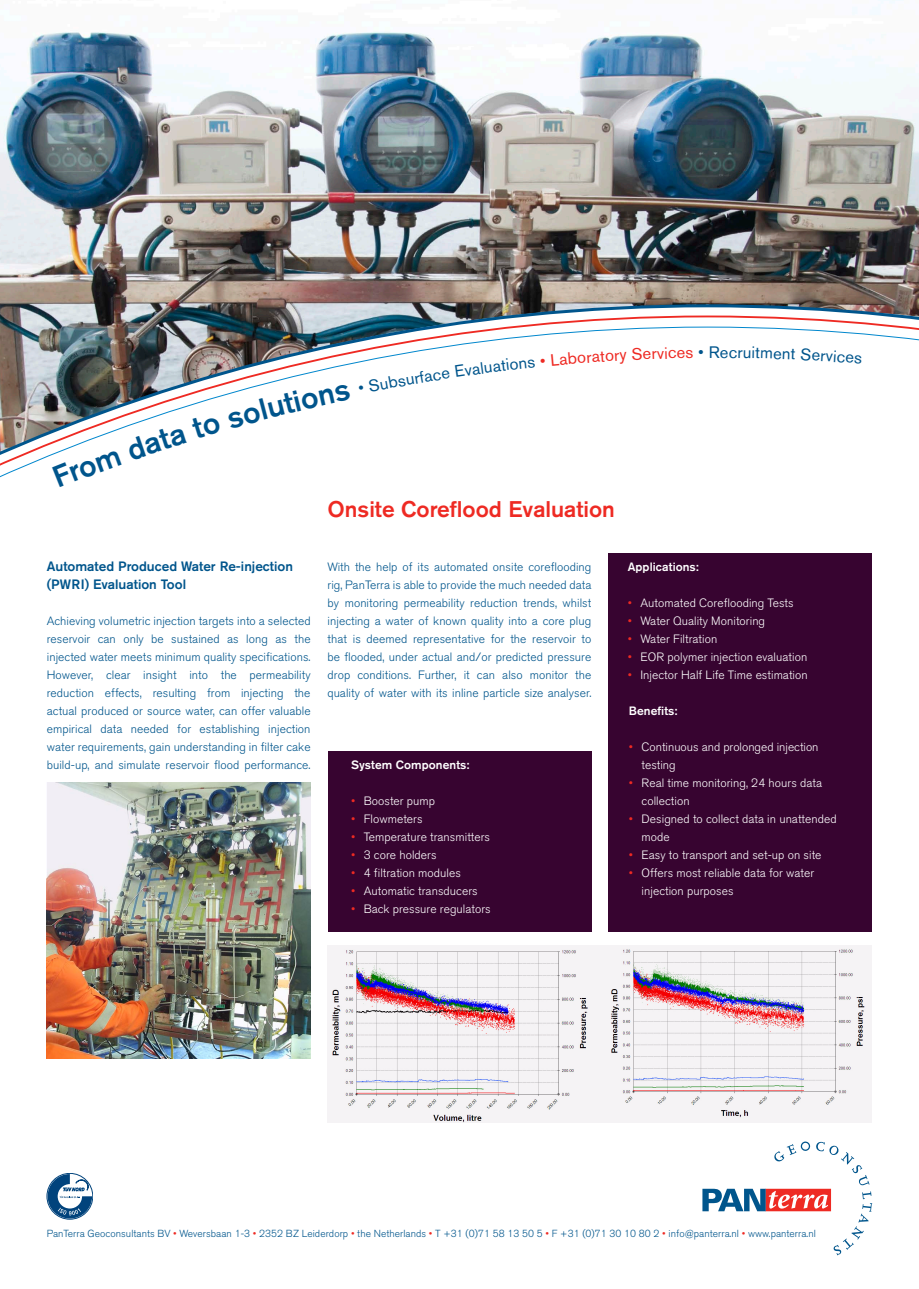
<style>
.page{position:relative;width:919px;height:1289px;background:#fff}
.page>*{position:absolute;margin:0;border:0;box-sizing:border-box;transform-origin:0 0}
.Heading_1{font:500 22.5px "Akzidenz Grotesk BQ";color:#ee2a23}
.t1{font:16.5px "Akzidenz Grotesk BQ";color:#00558c}
.t2{font:16.5px "Akzidenz Grotesk BQ";color:#ee2a23}
.t3{font:500 13.5px/18px "Akzidenz Grotesk BQ";color:#00558c}
.t4{font:300 12px/18px "Akzidenz Grotesk BQ";letter-spacing:.005em;color:#00558c;text-align:justify}
.t5{font:300 12px/18px "Akzidenz Grotesk BQ";letter-spacing:.005em;color:#fff}
.t6{font:500 12px "Akzidenz Grotesk BQ";letter-spacing:.005em;color:#fff}
.t7{font:300 10.2px "Akzidenz Grotesk BQ";letter-spacing:.005em;color:#00558c}
.s1{font-family:"Arial";color:#00558c}
.s2{font-family:"Arial";font-weight:400;color:#ee2a23}
</style>
<div class="page">
<img style="left:0;top:0;width:918px;height:304px">
<img style="left:0;top:304px;width:918px;height:11px">
<img style="left:0;top:315px;width:918px;height:12px">
<svg style="left:0;top:327px;width:918px;height:151px"></svg>
<svg style="left:702px;top:1141px;width:170px;height:114px"></svg>
<div style="left:608px;top:553px;width:264px;height:378px;background:#370430"></div>
<svg style="left:48px;top:1173px;width:44px;height:45px"></svg>
<div style="left:327px;top:751px;width:264px;height:180px;background:#370430"></div>
<svg style="left:327px;top:945px;width:545px;height:177px;fill:#f5f3f5"></svg>
<img style="left:47px;top:950px;width:263px;height:108px">
<img style="left:47px;top:782px;width:263px;height:168px">
<svg style="left:52px;top:417px;width:169px;height:61px"></svg>
<svg style="left:227px;top:375px;width:171px;height:54px"></svg>
<svg style="left:424px;top:370px;width:26px;height:12px"></svg>
<svg style="left:519px;top:358px;width:26px;height:11px"></svg>
<svg style="left:551px;top:352px;width:25px;height:13px"></svg>
<svg style="left:615px;top:352px;width:12px;height:12px"></svg>
<svg style="left:800px;top:348px;width:25px;height:13px"></svg>
<p class="t1" style="left:396px;top:371px;width:28px;rotate:-10deg">surf</p>
<p class="t1" style="left:453px;top:362px;width:31px;rotate:-8deg">Eval</p>
<p class="t1" style="left:482px;top:357px;width:36px;rotate:-7deg">uatio</p>
<p class="t2" style="left:576px;top:348px;width:38px;rotate:-4deg">orato</p>
<p class="t2" style="left:631px;top:344px;width:38px;rotate:-2deg">Servi</p>
<p class="t2" style="left:667px;top:343px;width:38px;rotate:-1deg">ces <span class="s1">•</span></p>
<p class="t1" style="left:708px;top:342px;width:21px">Re</p>
<p class="t1" style="left:729px;top:342px;width:33px;rotate:1deg">cruit</p>
<p class="t1" style="left:760px;top:343px;width:37px;rotate:2deg">ment</p>
<p class="t1" style="left:826px;top:345px;width:38px;rotate:4deg">vices</p>
<p class="Heading_1" style="left:327px;top:495px;width:289px">Onsite Coreflood Evaluation</p>
<p class="t3" style="left:47px;top:557px;width:248px">Automated Produced Water Re-injection (PWRI) Evaluation Tool</p>
<p class="t4" style="left:47px;top:612px;width:265px">Achieving volumetric injection targets into a selected reservoir can only be sustained as long as the injected water meets minimum quality specifications.<br>However, clear insight into the permeability reduction effects, resulting from injecting the actual produced or source water, can offer valuable empirical data needed for establishing injection water requirements, gain understanding in filter cake build-up, and simulate reservoir flood performance.</p>
<p class="t4" style="left:327px;top:558px;width:265px">With the help of its automated onsite coreflooding rig, PanTerra is able to provide the much needed data by monitoring permeability reduction trends, whilst injecting a water of known quality into a core plug that is deemed representative for the reservoir to be flooded, under actual and/or predicted pressure drop conditions. Further, it can also monitor the quality of water with its inline particle size analyser.</p>
<p class="t6" style="left:351px;top:757px;width:120px">System Components:</p>
<p class="t5" style="left:351px;top:792px;width:86px"><span class="s2">•</span> Booster pump</p>
<p class="t5" style="left:351px;top:810px;width:73px"><span class="s2">•</span> Flowmeters</p>
<p class="t5" style="left:351px;top:828px;width:141px"><span class="s2">•</span> Temperature transmitters</p>
<p class="t5" style="left:351px;top:846px;width:87px"><span class="s2">•</span> 3 core holders</p>
<p class="t5" style="left:351px;top:864px;width:111px"><span class="s2">•</span> 4 filtration modules</p>
<p class="t5" style="left:351px;top:882px;width:128px"><span class="s2">•</span> Automatic transducers</p>
<p class="t5" style="left:351px;top:900px;width:141px"><span class="s2">•</span> Back pressure regulators</p>
<p class="t6" style="left:627px;top:559px;width:73px">Applications:</p>
<p class="t5" style="left:627px;top:594px;width:167px"><span class="s2">•</span> Automated Coreflooding Tests</p>
<p class="t5" style="left:627px;top:612px;width:139px"><span class="s2">•</span> Water Quality Monitoring</p>
<p class="t5" style="left:627px;top:630px;width:91px"><span class="s2">•</span> Water Filtration</p>
<p class="t5" style="left:627px;top:648px;width:181px"><span class="s2">•</span> EOR polymer injection evaluation</p>
<p class="t5" style="left:627px;top:666px;width:181px"><span class="s2">•</span> Injector Half Life Time estimation</p>
<p class="t6" style="left:628px;top:703px;width:50px">Benefits:</p>
<p class="t5" style="left:641px;top:738px;width:178px;text-indent:-13px"><span class="s2">•</span> Continuous and prolonged injection testing</p>
<p class="t5" style="left:641px;top:774px;width:182px;text-indent:-13px"><span class="s2">•</span> Real time monitoring, 24 hours data collection</p>
<p class="t5" style="left:641px;top:810px;width:196px;text-indent:-13px"><span class="s2">•</span> Designed to collect data in unattended mode</p>
<p class="t5" style="left:628px;top:846px;width:194px"><span class="s2">•</span> Easy to transport and set-up on site</p>
<p class="t5" style="left:641px;top:864px;width:174px;text-indent:-13px"><span class="s2">•</span> Offers most reliable data for water injection purposes</p>
<p class="t7" style="left:47px;top:1228px;width:770px">PanTerra Geoconsultants BV <span class="s2">•</span> Weversbaan 1-3 <span class="s2">•</span> 2352 BZ Leiderdorp <span class="s2">•</span> the Netherlands <span class="s2">•</span> T +31 (0)71 58 13 50 5 <span class="s2">•</span> F +31 (0)71 30 10 80 2 <span class="s2">•</span> info@panterra.nl <span class="s2">•</span> www.panterra.nl</p>
</div>
